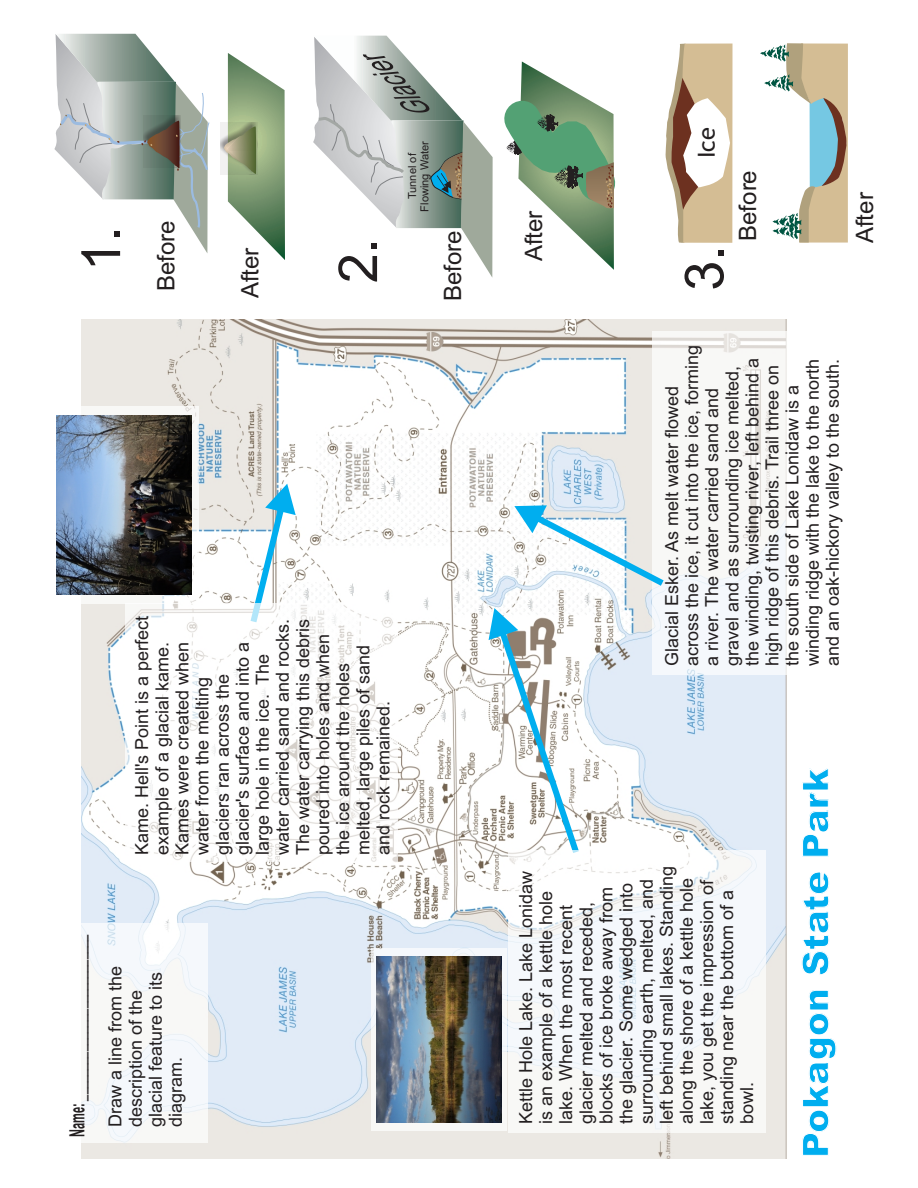
<style>
.page{position:relative;width:918px;height:1188px;background:#fff}
.page>*{position:absolute;margin:0;border:0;box-sizing:border-box;transform-origin:0 0}
.t1{font:54px "Arial";color:#231f20}
.t2{font:900 36px "Arial";color:#00aeef}
.t3{font:24px "Arial";color:#231f20}
.t4{font:23.55px "Trebuchet MS";color:#231f20}
.t5{font:21px "Arial";color:#231f20;scale:.53 1}
.t6{font:18px/20.1px "Arial";color:#231f20}
.t7{font:11.1px/12.5px "Arial";color:#231f20;text-align:center}
.s1{font-weight:700}
</style>
<div class="page">
<img style="left:81px;top:320px;width:706px;height:838px">
<div style="left:54px;top:924px;width:154px;height:219px;background:#f8f8fc"></div>
<div style="left:652px;top:331px;width:201px;height:344px;background:#f8f8fc"></div>
<svg style="left:514px;top:505px;width:150px;height:81px"></svg>
<svg style="left:251px;top:484px;width:45px;height:120px"></svg>
<svg style="left:489px;top:608px;width:90px;height:245px"></svg>
<div style="left:508px;top:850px;width:258px;height:282px;background:#f5f8fc"></div>
<div style="left:125px;top:604px;width:273px;height:258px;background:#fff"></div>
<svg style="left:760px;top:43px;width:88px;height:200px"></svg>
<svg style="left:665px;top:43px;width:68px;height:200px"></svg>
<svg style="left:54px;top:34px;width:156px;height:219px"></svg>
<div style="left:220px;top:122px;width:37px;height:52px;background:#231f20;opacity:.49"></div>
<svg style="left:223px;top:53px;width:62px;height:207px"></svg>
<svg style="left:313px;top:36px;width:303px;height:242px"></svg>
<div style="left:49px;top:406px;width:150px;height:198px;background:#fff;opacity:.7"></div>
<img style="left:57px;top:416px;width:134px;height:179px">
<div style="left:371px;top:948px;width:136px;height:183px;background:#f5f8f6"></div>
<img style="left:377px;top:956px;width:125px;height:167px">
<p class="t1" style="left:64px;top:271px;width:47px;rotate:-90deg">1.</p>
<p class="t3" style="left:150px;top:291px;width:72px;rotate:-90deg">Before</p>
<p class="t3" style="left:233px;top:298px;width:53px;rotate:-90deg">After</p>
<p class="t7" style="left:406px;top:212px;width:72px;rotate:-90deg">Tunnel of<br>Flowing Water</p>
<p class="t1" style="left:321px;top:283px;width:47px;rotate:-90deg">2.</p>
<p class="t3" style="left:436px;top:301px;width:72px;rotate:-90deg">Before</p>
<p class="t6" style="left:132px;top:855px;width:241px;rotate:-90deg">Kame. Hell's Point is a perfect example of a glacial kame.<br>Kames were created when water from the melting glaciers ran across the glacier's surface and into a large hole in the ice. The water carried sand and rocks.<br>The water carrying this debris poured into holes and when the ice around the holes melted, large piles of sand and rock remained.</p>
<p class="t5" style="left:63px;top:1137px;width:384px;rotate:-90deg"><span class="s1">Name:</span> ___________________________</p>
<p class="t6" style="left:105px;top:1127px;width:163px;rotate:-90deg">Draw a line from the description of the glacial feature to its diagram.</p>
<p class="t3" style="left:517px;top:261px;width:53px;rotate:-90deg">After</p>
<p class="t4" style="left:692px;top:158px;width:33px;rotate:-90deg">Ice</p>
<p class="t1" style="left:667px;top:291px;width:47px;rotate:-90deg">3.</p>
<p class="t3" style="left:731px;top:241px;width:72px;rotate:-90deg">Before</p>
<p class="t3" style="left:848px;top:243px;width:53px;rotate:-90deg">After</p>
<p class="t6" style="left:662px;top:666px;width:323px;rotate:-90deg">Glacial Esker. As melt water flowed across the ice, it cut into the ice, forming a river. The water carried sand and gravel and as surrounding ice melted, the winding, twisting river, left behind a high ridge of this debris. Trail three on the south side of Lake Lonidaw is a winding ridge with the lake to the north and an oak-hickory valley to the south.</p>
<p class="t6" style="left:516px;top:1124px;width:260px;rotate:-90deg">Kettle Hole Lake. Lake Lonidaw is an example of a kettle hole lake. When the most recent glacier melted and receded, blocks of ice broke away from the glacier. Some wedged into surrounding earth, melted, and left behind small lakes. Standing along the shore of a kettle hole lake, you get the impression of standing near the bottom of a bowl.</p>
<p class="t2" style="left:789px;top:1158px;width:391px;rotate:-90deg">Pokagon State Park</p>
</div>
